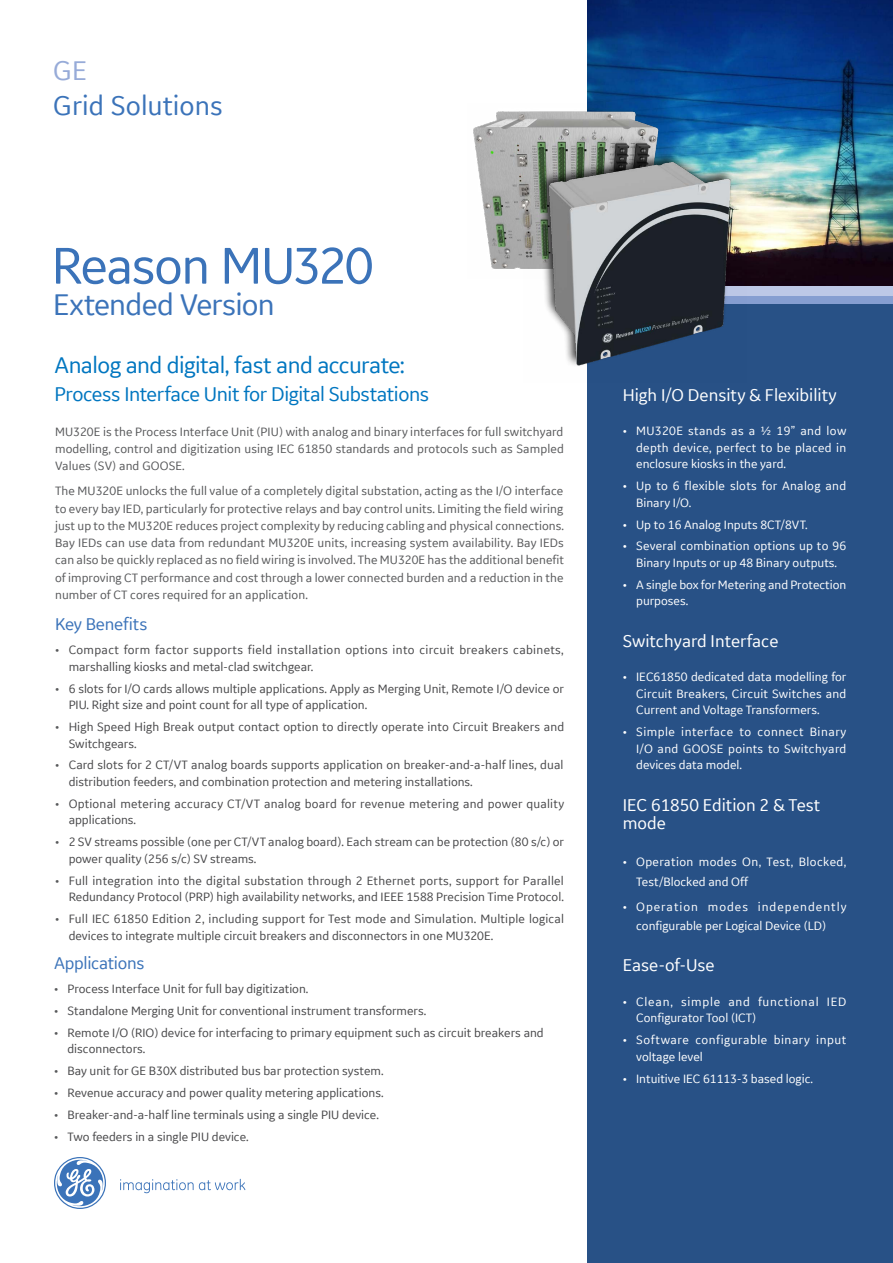
<style>
.page{position:relative;width:893px;height:1263px;background:#fff}
.page>*{position:absolute;margin:0;border:0;box-sizing:border-box;transform-origin:0 0}
.t1{font:54px "GE Inspira Sans";letter-spacing:-.035em;color:#3b73b9}
.t2{font:31.5px "GE Inspira Sans";letter-spacing:-.025em;color:#3b73b9}
.t3{font:28.5px "GE Inspira Sans";color:#3b73b9}
.t4{font:28.5px "GE Inspira Sans";color:#97abd8}
.t5{font:24px "GE Inspira Sans";letter-spacing:-.025em;color:#0076c0}
.t6{font:21px "GE Inspira Sans";letter-spacing:-.02em;color:#0076c0}
.t7{font:18px/18px "GE Inspira Sans";color:#fff}
.t8{font:18px "GE Inspira Sans";letter-spacing:-.015em;color:#3b73b9}
.t9{font:12.75px/16.5px "GE Inspira Sans";color:#48484a}
.t10{font:12.75px/17.2px "GE Inspira Sans";letter-spacing:.005em;color:#58595b;text-align:justify}
.t11{font:12.75px/16.5px "GE Inspira Sans";color:#fff;text-align:justify}
.t12{font:12.75px/16.5px "GE Inspira Sans";letter-spacing:.025em;color:#48484a}
.t13{font:12.75px/16.5px "GE Inspira Sans";letter-spacing:.06em;color:#fff}
.t14{font:12.75px/19.5px "GE Inspira Sans";letter-spacing:.03em;color:#fff}
.t15{font:12.75px/16.5px "GE Inspira Sans";letter-spacing:.04em;color:#fff}
.t16{font:12.75px/16.5px "GE Inspira Sans";letter-spacing:.025em;color:#fff}
.s1{color:#58595b}
</style>
<div class="page">
<div style="left:587px;top:296px;width:306px;height:967px;background:#285186"></div>
<div style="left:587px;top:294px;width:306px;height:10px;background:#869ed1"></div>
<div style="left:587px;top:286px;width:306px;height:10px;background:#bdc8e7"></div>
<svg style="left:120px;top:1179px;width:125px;height:14px"></svg>
<svg style="left:54px;top:1157px;width:52px;height:52px"></svg>
<img style="left:587px;top:0;width:306px;height:286px">
<img style="left:473px;top:103px;width:188px;height:166px">
<div style="left:537px;top:150px;width:197px;height:218px;background:#000;opacity:.75"></div>
<img style="left:523px;top:162px;width:224px;height:206px">
<h3 class="t4" style="left:53px;top:53px;width:35px">GE</h3>
<h3 class="t3" style="left:53px;top:87px;width:171px">Grid Solutions</h3>
<h1 class="t1" style="left:52px;top:232px;width:323px">Reason MU320</h1>
<h2 class="t2" style="left:53px;top:285px;width:223px">Extended Version</h2>
<h3 class="t5" style="left:55px;top:350px;width:352px">Analog and digital, fast and accurate:</h3>
<h3 class="t6" style="left:55px;top:381px;width:376px">Process Interface Unit for Digital Substations</h3>
<p class="t10" style="left:55px;top:422px;width:510px">MU320E is the Process Interface Unit (PIU) with analog and binary interfaces for full switchyard modelling, control and digitization using IEC 61850 standards and protocols such as Sampled Values (SV) and GOOSE.</p>
<p class="t10" style="left:55px;top:482px;width:511px">The MU320E unlocks the full value of a completely digital substation, acting as the I/O interface to every bay IED, particularly for protective relays and bay control units. Limiting the field wiring just up to the MU320E reduces project complexity by reducing cabling and physical connections.<br>Bay IEDs can use data from redundant MU320E units, increasing system availability. Bay IEDs can also be quickly replaced as no field wiring is involved. The MU320E has the additional benefit of improving CT performance and cost through a lower connected burden and a reduction in the number of CT cores required for an application.</p>
<h3 class="t8" style="left:55px;top:612px;width:94px">Key Benefits</h3>
<p class="t12" style="left:69px;top:641px;width:497px;text-indent:-14px"><span class="s1">•</span> Compact form factor supports field installation options into circuit breakers cabinets, marshalling kiosks and metal-clad switchgear.</p>
<p class="t9" style="left:69px;top:680px;width:497px;text-indent:-14px"><span class="s1">•</span> 6 slots for I/O cards allows multiple applications. Apply as Merging Unit, Remote I/O device or<br>PIU. Right size and point count for all type of application.</p>
<p class="t9" style="left:69px;top:718px;width:497px;text-indent:-14px"><span class="s1">•</span> High Speed High Break output contact option to directly operate into Circuit Breakers and<br>Switchgears.</p>
<p class="t9" style="left:69px;top:757px;width:496px;text-indent:-14px"><span class="s1">•</span> Card slots for 2 CT/VT analog boards supports application on breaker-and-a-half lines, dual distribution feeders, and combination protection and metering installations.</p>
<p class="t9" style="left:69px;top:795px;width:497px;text-indent:-14px"><span class="s1">•</span> Optional metering accuracy CT/VT analog board for revenue metering and power quality applications.</p>
<p class="t9" style="left:69px;top:833px;width:497px;text-indent:-14px"><span class="s1">•</span> 2 SV streams possible (one per CT/VT analog board). Each stream can be protection (80 s/c) or power quality (256 s/c) SV streams.</p>
<p class="t9" style="left:55px;top:872px;width:510px;text-align:right"><span class="s1">•</span> Full integration into the digital substation through 2 Ethernet ports, support for Parallel<br>Redundancy Protocol (PRP) high availability networks, and IEEE 1588 Precision Time Protocol.</p>
<p class="t9" style="left:69px;top:910px;width:497px;text-indent:-14px"><span class="s1">•</span> Full IEC 61850 Edition 2, including support for Test mode and Simulation. Multiple logical devices to integrate multiple circuit breakers and disconnectors in one MU320E.</p>
<h3 class="t8" style="left:54px;top:951px;width:92px">Applications</h3>
<p class="t9" style="left:54px;top:980px;width:256px"><span class="s1">•</span> Process Interface Unit for full bay digitization.</p>
<p class="t9" style="left:54px;top:1002px;width:374px"><span class="s1">•</span> Standalone Merging Unit for conventional instrument transformers.</p>
<p class="t9" style="left:68px;top:1024px;width:478px;text-indent:-14px"><span class="s1">•</span> Remote I/O (RIO) device for interfacing to primary equipment such as circuit breakers and disconnectors.</p>
<p class="t9" style="left:54px;top:1062px;width:331px"><span class="s1">•</span> Bay unit for GE B30X distributed bus bar protection system.</p>
<p class="t9" style="left:54px;top:1084px;width:331px"><span class="s1">•</span> Revenue accuracy and power quality metering applications.</p>
<p class="t9" style="left:54px;top:1106px;width:326px"><span class="s1">•</span> Breaker-and-a-half line terminals using a single PIU device.</p>
<p class="t9" style="left:54px;top:1128px;width:196px"><span class="s1">•</span> Two feeders in a single PIU device.</p>
<h3 class="t7" style="left:623px;top:385px;width:216px">High I/O Density &amp; Flexibility</h3>
<p class="t11" style="left:636px;top:422px;width:212px;text-indent:-14px">• MU320E stands as a ½ 19” and low depth device, perfect to be placed in enclosure kiosks in the yard.</p>
<p class="t16" style="left:636px;top:477px;width:211px;text-indent:-14px">• Up to 6 flexible slots for Analog and<br>Binary I/O.</p>
<p class="t11" style="left:623px;top:516px;width:187px">• Up to 16 Analog Inputs 8CT/8VT.</p>
<p class="t11" style="left:623px;top:538px;width:225px;text-align:center">• Several combination options up to 96<br>Binary Inputs or up 48 Binary outputs.</p>
<p class="t11" style="left:636px;top:576px;width:212px;text-indent:-14px">• A single box for Metering and Protection purposes.</p>
<h3 class="t7" style="left:623px;top:631px;width:157px">Switchyard Interface</h3>
<p class="t11" style="left:636px;top:668px;width:212px;text-indent:-14px">• IEC61850 dedicated data modelling for Circuit Breakers, Circuit Switches and Current and Voltage Transformers.</p>
<p class="t11" style="left:636px;top:723px;width:212px;text-indent:-14px">• Simple interface to connect Binary I/O and GOOSE points to Switchyard devices data model.</p>
<h3 class="t7" style="left:623px;top:795px;width:199px">IEC 61850 Edition 2 &amp; Test mode</h3>
<p class="t14" style="left:636px;top:852px;width:212px;text-indent:-14px">• Operation modes On, Test, Blocked,<br>Test/Blocked and Off</p>
<p class="t11" style="left:623px;top:896px;width:225px;line-height:19.5px;text-align:center">• Operation modes independently configurable per Logical Device (LD)</p>
<h3 class="t7" style="left:623px;top:956px;width:93px">Ease-of-Use</h3>
<p class="t13" style="left:636px;top:993px;width:212px;text-indent:-14px">• Clean, simple and functional IED<br>Configurator Tool (ICT)</p>
<p class="t15" style="left:636px;top:1031px;width:212px;text-indent:-14px">• Software configurable binary input voltage level</p>
<p class="t11" style="left:623px;top:1070px;width:192px">• Intuitive IEC 61113-3 based logic.</p>
</div>
